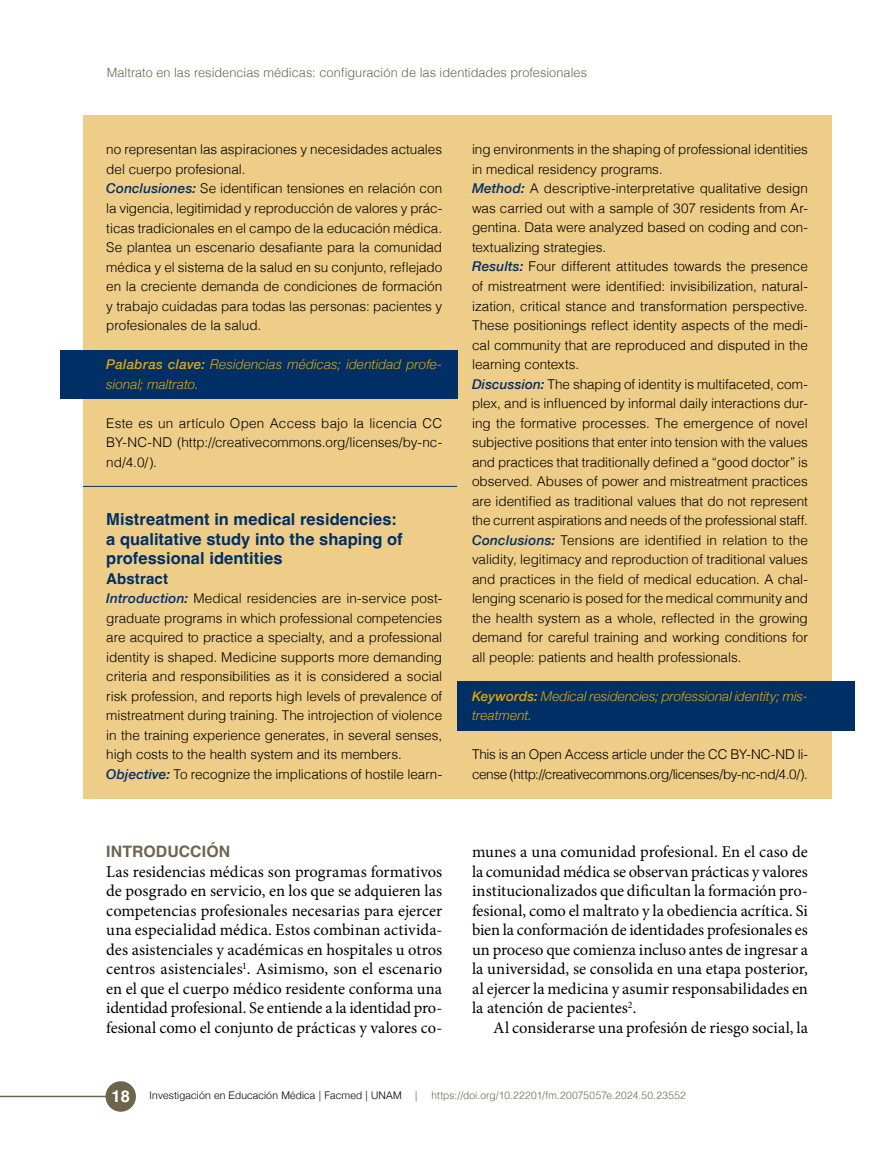
<style>
.page{position:relative;width:893px;height:1149px;background:#fff}
.page>*{position:absolute;margin:0;border:0;box-sizing:border-box;transform-origin:0 0}
.t1{font:16.5px/19.5px "Minion Pro";color:#000;text-align:justify}
.t2{font:700 16.5px/19.5px "Helvetica";letter-spacing:.005em;color:#002f65}
.t3{font:700 15.75px "Helvetica";letter-spacing:.01em;color:#6d644b}
.t4{font:700 15px "Helvetica";letter-spacing:.01em;color:#002f65}
.t5{font:300 13.5px/19.5px "Helvetica";color:#000}
.t6{font:italic 300 13.5px/19.5px "Helvetica Neue";letter-spacing:.01em;color:#dca70f}
.t7{font:300 13.5px/19.5px "Helvetica";letter-spacing:-.025em;color:#000}
.t8{font:300 12.75px "Helvetica";color:#6d644b}
.t9{font:300 10.5px "Helvetica";letter-spacing:.015em;color:#6d644b}
.t10{font:300 10.5px "Helvetica Neue";letter-spacing:.02em;color:#000}
.s1{font-family:"Helvetica Neue";font-weight:500;font-style:italic;color:#002f65}
.s2{font-weight:500}
.s3{font-family:"Helvetica";font-weight:700;font-size:16.5px;color:#fff}
</style>
<div class="page">
<svg style="left:106px;top:1080px;width:30px;height:31px"></svg>
<div style="left:106px;top:1081px;width:29px;height:29px;background:#6d644b;border-radius:50%"></div>
<hr style="left:0;top:1095px;width:107px;height:1px;background:#6d644b">
<div style="left:83px;top:115px;width:748px;height:683px;background:#edcd87"></div>
<div style="left:60px;top:349px;width:397px;height:49px;background:#002f65"></div>
<div style="left:457px;top:681px;width:397px;height:50px;background:#002f65"></div>
<hr style="left:83px;top:486px;width:374px;height:1px;background:#002f65">
<p class="t8" style="left:107px;top:61px;width:482px">Maltrato en las residencias médicas: configuración de las identidades profesionales</p>
<p class="t5" style="left:106px;top:139px;width:337px">no representan las aspiraciones y necesidades actuales del cuerpo profesional.<br><span class="s1">Conclusiones:</span> Se identifican tensiones en relación con la vigencia, legitimidad y reproducción de valores y prác&shy;ticas tradicionales en el campo de la educación médica.<br>Se plantea un escenario desafiante para la comunidad médica y el sistema de la salud en su conjunto, reflejado en la creciente demanda de condiciones de formación y trabajo cuidadas para todas las personas: pacientes y profesionales de la salud.</p>
<p class="t6" style="left:106px;top:353px;width:337px"><span class="s2">Palabras clave:</span> Residencias médicas; identidad profe&shy;sional; maltrato.</p>
<p class="t5" style="left:106px;top:412px;width:337px;text-align:justify">Este es un artículo Open Access bajo la licencia CC BY-NC-ND (http://creativecommons.org/licenses/by-nc&shy;nd/4.0/).</p>
<p class="t2" style="left:106px;top:511px;width:298px">Mistreatment in medical residencies: a qualitative study into the shaping of professional identities</p>
<p class="t4" style="left:106px;top:569px;width:63px">Abstract</p>
<p class="t5" style="left:106px;top:587px;width:337px"><span class="s1">Introduction:</span> Medical residencies are in-service post&shy;graduate programs in which professional competencies are acquired to practice a specialty, and a professional identity is shaped. Medicine supports more demanding criteria and responsibilities as it is considered a social risk profession, and reports high levels of prevalence of mistreatment during training. The introjection of violence in the training experience generates, in several senses, high costs to the health system and its members.<br><span class="s1">Objective:</span> To recognize the implications of hostile learn-</p>
<p class="t3" style="left:106px;top:841px;width:125px">INTRODUCCIÓN</p>
<p class="t1" style="left:106px;top:861px;width:337px">Las residencias médicas son programas formativos de posgrado en servicio, en los que se adquieren las competencias profesionales necesarias para ejercer una especialidad médica. Estos combinan activida&shy;des asistenciales y académicas en hospitales u otros centros asistenciales<sup>1</sup>. Asimismo, son el escenario en el que el cuerpo médico residente conforma una identidad profesional. Se entiende a la identidad pro&shy;fesional como el conjunto de prácticas y valores co-</p>
<p class="t5" style="left:472px;top:139px;width:337px">ing environments in the shaping of professional identities in medical residency programs.<br><span class="s1">Method:</span> A descriptive-interpretative qualitative design was carried out with a sample of 307 residents from Ar&shy;gentina. Data were analyzed based on coding and con&shy;textualizing strategies.<br><span class="s1">Results:</span> Four different attitudes towards the presence of mistreatment were identified: invisibilization, natural&shy;ization, critical stance and transformation perspective.<br>These positionings reflect identity aspects of the medi&shy;cal community that are reproduced and disputed in the learning contexts.<br><span class="s1">Discussion:</span> The shaping of identity is multifaceted, com&shy;plex, and is influenced by informal daily interactions dur&shy;ing the formative processes. The emergence of novel subjective positions that enter into tension with the values and practices that traditionally defined a “good doctor” is observed. Abuses of power and mistreatment practices are identified as traditional values that do not represent the current aspirations and needs of the professional staff.<br><span class="s1">Conclusions:</span> Tensions are identified in relation to the validity, legitimacy and reproduction of traditional values and practices in the field of medical education. A chal&shy;lenging scenario is posed for the medical community and the health system as a whole, reflected in the growing demand for careful training and working conditions for all people: patients and health professionals.</p>
<p class="t6" style="left:472px;top:685px;width:337px"><span class="s2">Keywords:</span> Medical residencies; professional identity; mis&shy;treatment.</p>
<p class="t7" style="left:472px;top:743px;width:337px">This is an Open Access article under the CC BY-NC-ND li&shy;cense (http://creativecommons.org/licenses/by-nc-nd/4.0/).</p>
<p class="t1" style="left:472px;top:842px;width:337px">munes a una comunidad profesional. En el caso de la comunidad médica se observan prácticas y valores institucionalizados que dificultan la formación pro&shy;fesional, como el maltrato y la obediencia acrítica. Si bien la conformación de identidades profesionales es un proceso que comienza incluso antes de ingresar a la universidad, se consolida en una etapa posterior, al ejercer la medicina y asumir responsabilidades en la atención de pacientes<sup>2</sup>.</p>
<p class="t1" style="left:493px;top:1017px;width:316px">Al considerarse una profesión de riesgo social, la</p>
<p class="t10" style="left:112px;top:1086px;width:292px"><span class="s3">18</span> Investigación en Educación Médica | Facmed | UNAM</p>
<p class="t9" style="left:415px;top:1085px;width:4px">|</p>
<p class="t9" style="left:431px;top:1085px;width:256px">https://doi.org/10.22201/fm.20075057e.2024.50.23552</p>
</div>
